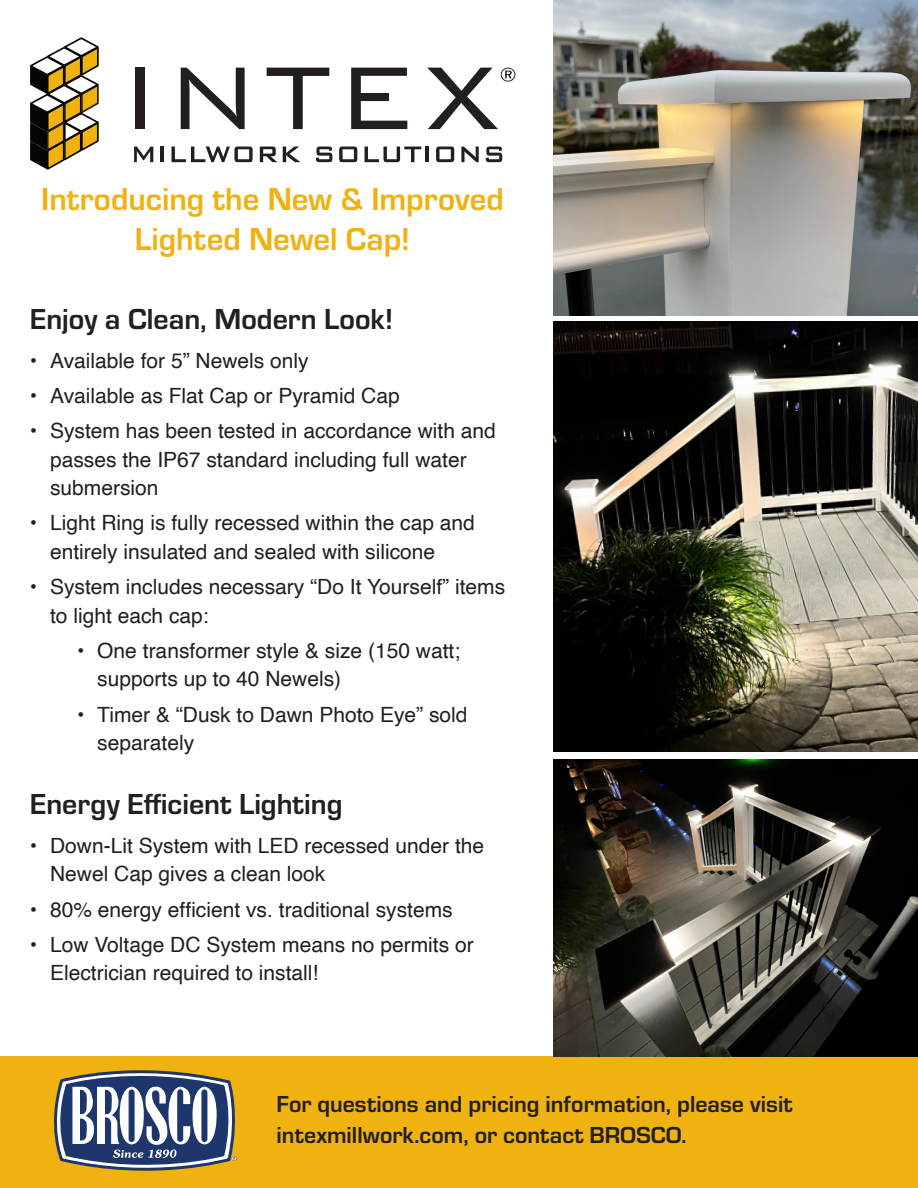
<style>
.page{position:relative;width:918px;height:1188px;background:#fff}
.page>*{position:absolute;margin:0;border:0;box-sizing:border-box;transform-origin:0 0}
.t1{font:700 33px "Eurostile";color:#efb211}
.t2{font:700 30px "Eurostile";color:#231f20}
.t3{font:700 24px "Eurostile";color:#231f20}
.t4{font:21px/28.5px "Helvetica";color:#231f20}
</style>
<div class="page">
<img style="left:554px;top:322px;width:364px;height:430px">
<div style="left:0;top:1056px;width:918px;height:132px;background:#efb211"></div>
<div style="left:135px;top:68px;width:10px;height:61px;background:#231f20"></div>
<svg style="left:181px;top:68px;width:64px;height:61px"></svg>
<svg style="left:267px;top:68px;width:62px;height:61px"></svg>
<svg style="left:351px;top:68px;width:56px;height:61px"></svg>
<svg style="left:134px;top:147px;width:19px;height:15px"></svg>
<hr style="left:161px;top:147px;width:3px;height:15px;background:#231f20">
<svg style="left:172px;top:147px;width:81px;height:15px"></svg>
<svg style="left:260px;top:147px;width:17px;height:15px"></svg>
<svg style="left:283px;top:147px;width:17px;height:15px"></svg>
<svg style="left:316px;top:147px;width:16px;height:15px"></svg>
<svg style="left:339px;top:147px;width:18px;height:15px"></svg>
<svg style="left:365px;top:147px;width:56px;height:15px"></svg>
<hr style="left:425px;top:147px;width:4px;height:15px;background:#231f20">
<svg style="left:436px;top:147px;width:18px;height:15px"></svg>
<svg style="left:461px;top:147px;width:18px;height:15px"></svg>
<svg style="left:486px;top:147px;width:16px;height:15px"></svg>
<svg style="left:427px;top:68px;width:88px;height:61px"></svg>
<svg style="left:30px;top:37px;width:69px;height:133px"></svg>
<img style="left:554px;top:0;width:364px;height:316px">
<img style="left:554px;top:759px;width:364px;height:297px">
<svg style="left:54px;top:1070px;width:183px;height:101px;background:#7e8693"></svg>
<p class="t1" style="left:41px;top:175px;width:464px">Introducing the New &amp; Improved</p>
<p class="t1" style="left:135px;top:215px;width:277px">Lighted Newel Cap!</p>
<p class="t2" style="left:30px;top:298px;width:365px">Enjoy a Clean, Modern Look!</p>
<p class="t4" style="left:30px;top:347px;width:280px">• Available for 5” Newels only</p>
<p class="t4" style="left:30px;top:382px;width:371px">• Available as Flat Cap or Pyramid Cap</p>
<p class="t4" style="left:50px;top:417px;width:447px;text-indent:-20px">• System has been tested in accordance with and passes the IP67 standard including full water submersion</p>
<p class="t4" style="left:50px;top:509px;width:426px;text-indent:-20px">• Light Ring is fully recessed within the cap and entirely insulated and sealed with silicone</p>
<p class="t4" style="left:50px;top:573px;width:457px;text-indent:-20px">• System includes necessary “Do It Yourself” items to light each cap:</p>
<p class="t4" style="left:97px;top:637px;width:364px;text-indent:-20px">• One transformer style &amp; size (150 watt; supports up to 40 Newels)</p>
<p class="t4" style="left:97px;top:701px;width:372px;text-indent:-20px">• Timer &amp; “Dusk to Dawn Photo Eye” sold separately</p>
<p class="t2" style="left:30px;top:783px;width:314px">Energy Efficient Lighting</p>
<p class="t4" style="left:50px;top:832px;width:436px;text-indent:-20px">• Down-Lit System with LED recessed under the<br>Newel Cap gives a clean look</p>
<p class="t4" style="left:30px;top:896px;width:424px">• 80% energy efficient vs. traditional systems</p>
<p class="t4" style="left:50px;top:931px;width:425px;text-indent:-20px">• Low Voltage DC System means no permits or<br>Electrician required to install!</p>
<p class="t3" style="left:277px;top:1086px;width:518px">For questions and pricing information, please visit</p>
<p class="t3" style="left:277px;top:1118px;width:412px">intexmillwork.com, or contact BROSCO.</p>
</div>
